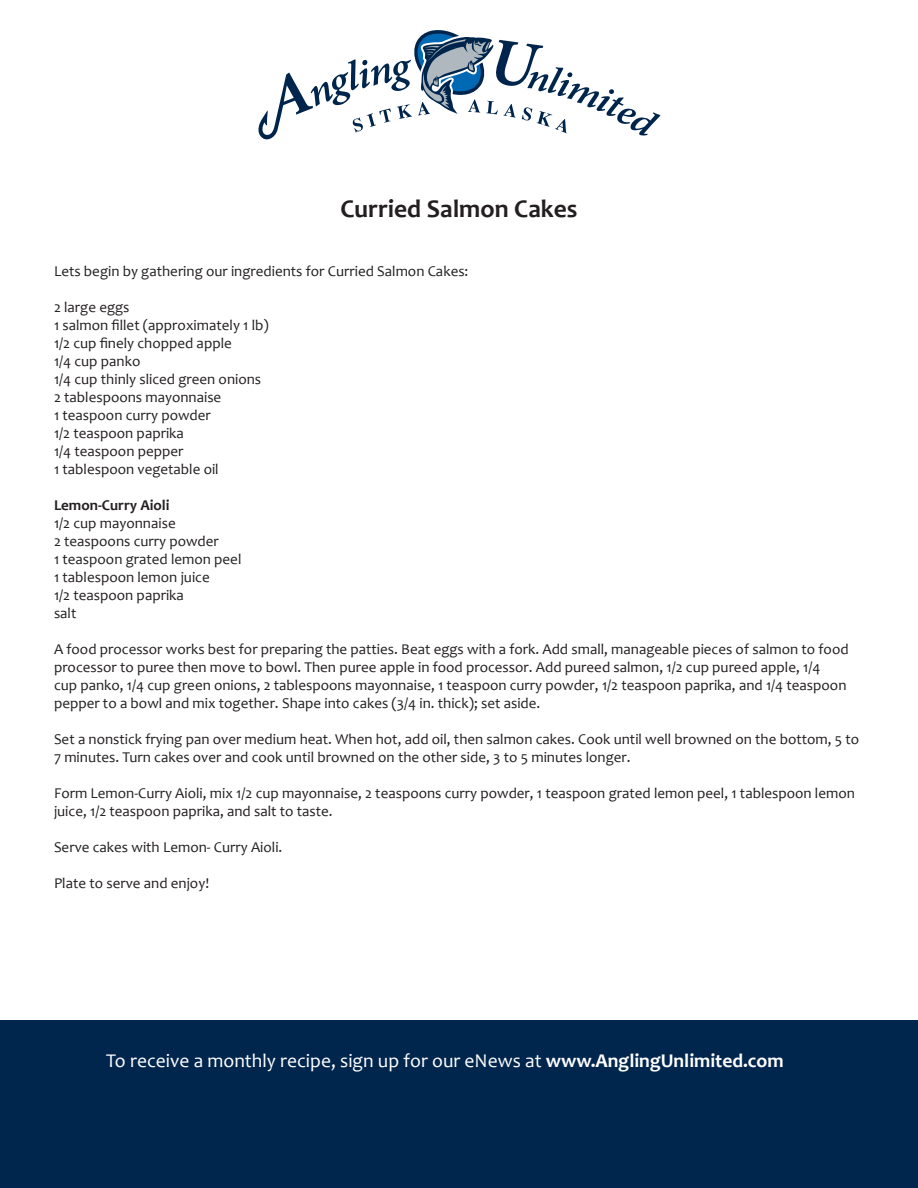
<style>
.page{position:relative;width:918px;height:1188px;background:#fff}
.page>*{position:absolute;margin:0;border:0;box-sizing:border-box;transform-origin:0 0}
.t1{font:700 25.5px "Candara";color:#231f20}
.t2{font:19.5px "Candara";color:#fff}
.t3{font:15px/18px "Candara";color:#231f20}
.t4{font:700 15px "Candara";color:#231f20}
.s1{font-weight:700}
</style>
<div class="page">
<div style="left:0;top:1021px;width:918px;height:167px;background:#00264d"></div>
<svg style="left:258px;top:30px;width:403px;height:110px"></svg>
<p class="t1" style="left:340px;top:193px;width:239px">Curried Salmon Cakes</p>
<p class="t3" style="left:54px;top:262px;width:416px">Lets begin by gathering our ingredients for Curried Salmon Cakes:</p>
<p class="t3" style="left:54px;top:298px;width:77px">2 large eggs</p>
<p class="t3" style="left:54px;top:316px;width:216px">1 salmon fillet (approximately 1 lb)</p>
<p class="t3" style="left:54px;top:334px;width:179px">1/2 cup finely chopped apple</p>
<p class="t3" style="left:54px;top:352px;width:88px">1/4 cup panko</p>
<p class="t3" style="left:54px;top:370px;width:209px">1/4 cup thinly sliced green onions</p>
<p class="t3" style="left:54px;top:388px;width:169px">2 tablespoons mayonnaise</p>
<p class="t3" style="left:54px;top:406px;width:158px">1 teaspoon curry powder</p>
<p class="t3" style="left:54px;top:424px;width:131px">1/2 teaspoon paprika</p>
<p class="t3" style="left:54px;top:442px;width:131px">1/4 teaspoon pepper</p>
<p class="t3" style="left:54px;top:460px;width:166px">1 tablespoon vegetable oil</p>
<p class="t4" style="left:54px;top:496px;width:117px">Lemon-Curry Aioli</p>
<p class="t3" style="left:54px;top:514px;width:123px">1/2 cup mayonnaise</p>
<p class="t3" style="left:54px;top:532px;width:166px">2 teaspoons curry powder</p>
<p class="t3" style="left:54px;top:550px;width:189px">1 teaspoon grated lemon peel</p>
<p class="t3" style="left:54px;top:568px;width:157px">1 tablespoon lemon juice</p>
<p class="t3" style="left:54px;top:586px;width:131px">1/2 teaspoon paprika</p>
<p class="t3" style="left:54px;top:604px;width:24px">salt</p>
<p class="t3" style="left:54px;top:640px;width:796px">A food processor works best for preparing the patties. Beat eggs with a fork. Add small, manageable pieces of salmon to food processor to puree then move to bowl. Then puree apple in food processor. Add pureed salmon, 1/2 cup pureed apple, 1/4<br>cup panko, 1/4 cup green onions, 2 tablespoons mayonnaise, 1 teaspoon curry powder, 1/2 teaspoon paprika, and 1/4 teaspoon pepper to a bowl and mix together. Shape into cakes (3/4 in. thick); set aside.</p>
<p class="t3" style="left:54px;top:730px;width:807px">Set a nonstick frying pan over medium heat. When hot, add oil, then salmon cakes. Cook until well browned on the bottom, 5 to<br>7 minutes. Turn cakes over and cook until browned on the other side, 3 to 5 minutes longer.</p>
<p class="t3" style="left:54px;top:784px;width:802px">Form Lemon-Curry Aioli, mix 1/2 cup mayonnaise, 2 teaspoons curry powder, 1 teaspoon grated lemon peel, 1 tablespoon lemon juice, 1/2 teaspoon paprika, and salt to taste.</p>
<p class="t3" style="left:54px;top:838px;width:230px">Serve cakes with Lemon- Curry Aioli.</p>
<p class="t3" style="left:54px;top:874px;width:157px">Plate to serve and enjoy!</p>
<p class="t2" style="left:106px;top:1049px;width:679px">To receive a monthly recipe, sign up for our eNews at <span class="s1">www.AnglingUnlimited.com</span></p>
</div>
